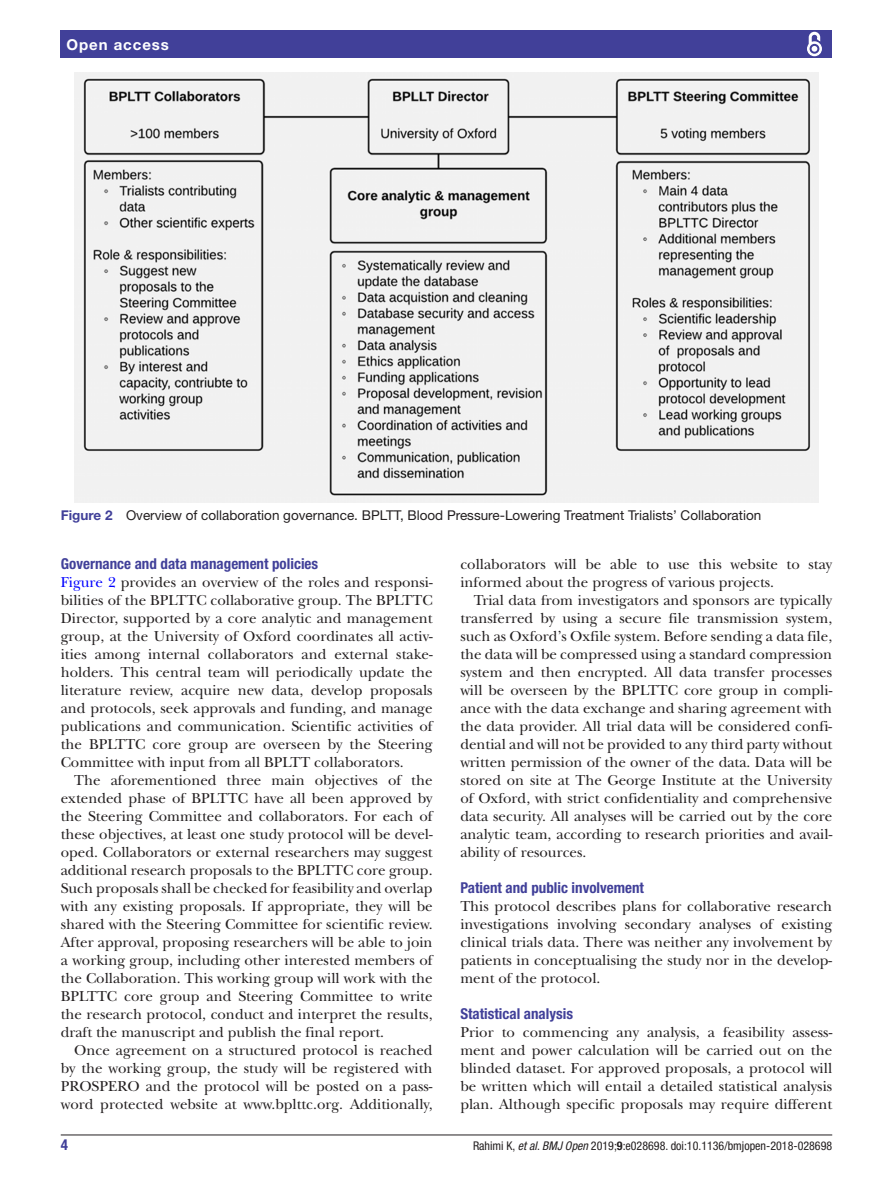
<style>
.page{position:relative;width:893px;height:1191px;background:#fff}
.page>*{position:absolute;margin:0;border:0;box-sizing:border-box;transform-origin:0 0}
.t1{font:15px/18px "New Baskerville";color:#231f20;text-align:justify}
.t2{font:700 condensed 15px "Helvetica Neue LT Std";color:#414099}
.t3{font:700 15px "Helvetica Neue LT Std";letter-spacing:.065em;color:#fff}
.t4{font:13.5px "Helvetica Neue LT Std";color:#231f20}
.t5{font:condensed 12px "Helvetica Neue LT Std";color:#231f20}
.s1{font-weight:700;color:#414099}
.s2{color:#00f}
.s3{font-style:italic}
.s4{font-weight:700}
</style>
<div class="page">
<hr style="left:61px;top:1134px;width:771px;height:1px;background:#231f20">
<div style="left:61px;top:31px;width:771px;height:27px;background:#414099"></div>
<svg style="left:807px;top:31px;width:15px;height:26px"></svg>
<img style="left:74px;top:73px;width:745px;height:429px">
<p class="t3" style="left:66px;top:35px;width:104px">Open access</p>
<p class="t4" style="left:61px;top:507px;width:702px"><span class="s1">Figure 2</span> Overview of collaboration governance. BPLTT, Blood Pressure-Lowering Treatment Trialists’ Collaboration</p>
<p class="t2" style="left:61px;top:555px;width:259px">Governance and data management policies</p>
<p class="t1" style="left:61px;top:573px;width:373px"><span class="s2">Figure 2</span> provides an overview of the roles and responsi&shy;bilities of the BPLTTC collaborative group. The BPLTTC Director, supported by a core analytic and management group, at the University of Oxford coordinates all activ&shy;ities among internal collaborators and external stake&shy;holders. This central team will periodically update the literature review, acquire new data, develop proposals and protocols, seek approvals and funding, and manage publications and communication. Scientific activities of the BPLTTC core group are overseen by the Steering Committee with input from all BPLTT collaborators.</p>
<p class="t1" style="left:61px;top:771px;width:373px;text-indent:14px">The aforementioned three main objectives of the extended phase of BPLTTC have all been approved by the Steering Committee and collaborators. For each of these objectives, at least one study protocol will be devel&shy;oped. Collaborators or external researchers may suggest additional research proposals to the BPLTTC core group.<br>Such proposals shall be checked for feasibility and overlap with any existing proposals. If appropriate, they will be shared with the Steering Committee for scientific review.<br>After approval, proposing researchers will be able to join a working group, including other interested members of the Collaboration. This working group will work with the BPLTTC core group and Steering Committee to write the research protocol, conduct and interpret the results, draft the manuscript and publish the final report.</p>
<p class="t1" style="left:61px;top:1041px;width:373px;text-indent:14px">Once agreement on a structured protocol is reached by the working group, the study will be registered with PROSPERO and the protocol will be posted on a pass&shy;word protected website at www.bplttc.org. Additionally,</p>
<p class="t1" style="left:460px;top:555px;width:373px">collaborators will be able to use this website to stay informed about the progress of various projects.</p>
<p class="t1" style="left:460px;top:591px;width:373px;text-indent:13px">Trial data from investigators and sponsors are typically transferred by using a secure file transmission system, such as Oxford’s Oxfile system. Before sending a data file, the data will be compressed using a standard compression system and then encrypted. All data transfer processes will be overseen by the BPLTTC core group in compli&shy;ance with the data exchange and sharing agreement with the data provider. All trial data will be considered confi&shy;dential and will not be provided to any third party without written permission of the owner of the data. Data will be stored on site at The George Institute at the University of Oxford, with strict confidentiality and comprehensive data security. All analyses will be carried out by the core analytic team, according to research priorities and avail&shy;ability of resources.</p>
<p class="t2" style="left:460px;top:878px;width:185px">Patient and public involvement</p>
<p class="t1" style="left:460px;top:897px;width:373px">This protocol describes plans for collaborative research investigations involving secondary analyses of existing clinical trials data. There was neither any involvement by patients in conceptualising the study nor in the develop&shy;ment of the protocol.</p>
<p class="t2" style="left:460px;top:1005px;width:114px">Statistical analysis</p>
<p class="t1" style="left:460px;top:1023px;width:373px">Prior to commencing any analysis, a feasibility assess&shy;ment and power calculation will be carried out on the blinded dataset. For approved proposals, a protocol will be written which will entail a detailed statistical analysis plan. Although specific proposals may require different</p>
<p class="t2" style="left:61px;top:1135px;width:9px">4</p>
<p class="t5" style="left:473px;top:1138px;width:361px">Rahimi K, <span class="s3">et al</span>. <span class="s3">BMJ Open</span> 2019;<span class="s4">9</span>:e028698. doi:10.1136/bmjopen-2018-028698</p>
</div>
